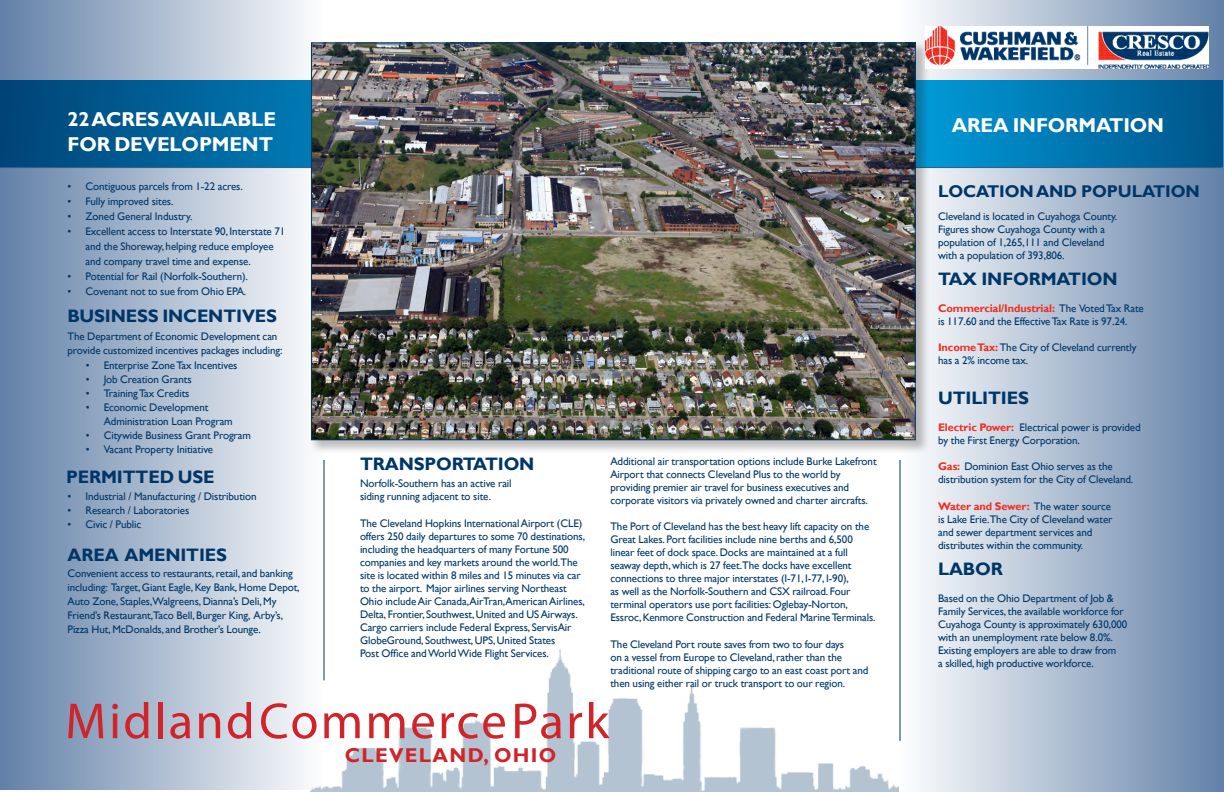
<style>
.page{position:relative;width:1224px;height:792px;background:#fff}
.page>*{position:absolute;margin:0;border:0;box-sizing:border-box;transform-origin:0 0}
.t1{font:51px "Myriad Pro";letter-spacing:.045em;color:#d1232a}
.t2{font:700 20px "Gill Sansfor CW";letter-spacing:-.01em;color:#fff}
.t3{font:700 20px "Gill Sansfor CW";letter-spacing:.065em;color:#d1232a}
.Paragraph_Style_1{font:700 18px "Gill Sansfor CW";letter-spacing:-.01em;color:#003667}
.Paragraph_Style_1-2{font:700 17px "Gill Sansfor CW";letter-spacing:-.01em;color:#003667}
.Paragraph_Style_1-3{font:11px/13px "Gill Sansfor CW";letter-spacing:-.01em;color:#003667}
.bullets{font:11px/14px "Gill Sansfor CW";letter-spacing:-.01em;color:#003667}
.s1{font-weight:700;color:#ee2e22}
</style>
<div class="page">
<img style="left:311px;top:649px;width:587px;height:143px">
<div style="left:900px;top:0;width:324px;height:792px;background:linear-gradient(to right,#fdfefe,#6381a8)"></div>
<div style="left:0;top:0;width:324px;height:790px;background:linear-gradient(to right,#6280a7,#fcfdfd)"></div>
<svg style="left:931px;top:80px;width:293px;height:88px;background:#0075af"></svg>
<svg style="left:0;top:80px;width:309px;height:87px;background:#005e94"></svg>
<hr style="left:0;top:167px;width:1222px;height:1px;background:#305c89">
<div style="left:309px;top:40px;width:622px;height:415px;background:#231f20;opacity:.3"></div>
<img style="left:313px;top:44px;width:601px;height:394px">
<hr style="left:324px;top:460px;width:1px;height:220px;background:#003667">
<hr style="left:900px;top:460px;width:1px;height:281px;background:#003667">
<img style="left:925px;top:26px;width:284px;height:42px">
<p class="t2" style="left:68px;top:106px;width:210px">22 ACRES AVAILABLE</p>
<p class="t2" style="left:68px;top:131px;width:207px">FOR DEVELOPMENT</p>
<p class="Paragraph_Style_1-3" style="left:68px;top:180px;width:177px">• Contiguous parcels from 1-22 acres.</p>
<p class="Paragraph_Style_1-3" style="left:68px;top:195px;width:108px">• Fully improved sites.</p>
<p class="Paragraph_Style_1-3" style="left:68px;top:210px;width:126px">• Zoned General Industry.</p>
<p class="Paragraph_Style_1-3" style="left:86px;top:224px;width:201px;line-height:15px;text-indent:-18px">• Excellent access to Interstate 90, Interstate 71 and the Shoreway, helping reduce employee and company travel time and expense.</p>
<p class="Paragraph_Style_1-3" style="left:68px;top:270px;width:182px">• Potential for Rail (Norfolk-Southern).</p>
<p class="Paragraph_Style_1-3" style="left:68px;top:285px;width:180px">• Covenant not to sue from Ohio EPA.</p>
<p class="bullets" style="left:68px;top:329px;width:217px">The Department of Economic Development can provide customized incentives packages including:</p>
<p class="Paragraph_Style_1" style="left:68px;top:303px;width:211px">BUSINESS INCENTIVES</p>
<p class="Paragraph_Style_1-3" style="left:86px;top:358px;width:153px">• Enterprise Zone Tax Incentives</p>
<p class="Paragraph_Style_1-3" style="left:86px;top:372px;width:108px">• Job Creation Grants</p>
<p class="Paragraph_Style_1-3" style="left:86px;top:386px;width:105px">• Training Tax Credits</p>
<p class="Paragraph_Style_1-3" style="left:104px;top:400px;width:131px;line-height:14px;text-indent:-18px">• Economic Development<br>Administration Loan Program</p>
<p class="Paragraph_Style_1-3" style="left:86px;top:428px;width:167px">• Citywide Business Grant Program</p>
<p class="Paragraph_Style_1-3" style="left:86px;top:442px;width:129px">• Vacant Property Initiative</p>
<p class="Paragraph_Style_1" style="left:66px;top:465px;width:150px">PERMITTED USE</p>
<p class="Paragraph_Style_1-3" style="left:68px;top:490px;width:191px">• Industrial / Manufacturing / Distribution</p>
<p class="Paragraph_Style_1-3" style="left:68px;top:504px;width:123px">• Research / Laboratories</p>
<p class="Paragraph_Style_1-3" style="left:68px;top:518px;width:75px">• Civic / Public</p>
<p class="Paragraph_Style_1" style="left:68px;top:542px;width:161px">AREA AMENITIES</p>
<p class="Paragraph_Style_1-3" style="left:68px;top:566px;width:234px;line-height:14px">Convenient access to restaurants, retail, and banking including: Target, Giant Eagle, Key Bank, Home Depot, Auto Zone, Staples,Walgreens, Dianna’s Deli, My Friend’s Restaurant,Taco Bell, Burger King, Arby’s, Pizza Hut, McDonalds, and Brother’s Lounge.</p>
<p class="Paragraph_Style_1" style="left:360px;top:451px;width:176px">TRANSPORTATION</p>
<p class="Paragraph_Style_1-3" style="left:360px;top:477px;width:153px">Norfolk-Southern has an active rail siding running adjacent to site.</p>
<p class="Paragraph_Style_1-3" style="left:360px;top:516px;width:227px">The Cleveland Hopkins International Airport (CLE) offers 250 daily departures to some 70 destinations, including the headquarters of many Fortune 500 companies and key markets around the world.The site is located within 8 miles and 15 minutes via car to the airport. Major airlines serving Northeast Ohio include Air Canada,AirTran,American Airlines, Delta, Frontier, Southwest, United and US Airways.<br>Cargo carriers include Federal Express, ServisAir GlobeGround, Southwest, UPS, United States<br>Post Office and World Wide Flight Services.</p>
<p class="Paragraph_Style_1-3" style="left:610px;top:454px;width:268px">Additional air transportation options include Burke Lakefront Airport that connects Cleveland Plus to the world by providing premier air travel for business executives and corporate visitors via privately owned and charter aircrafts.</p>
<p class="Paragraph_Style_1-3" style="left:610px;top:520px;width:267px">The Port of Cleveland has the best heavy lift capacity on the Great Lakes. Port facilities include nine berths and 6,500 linear feet of dock space. Docks are maintained at a full seaway depth, which is 27 feet.The docks have excellent connections to three major interstates (I-71, I-77, I-90),<br>as well as the Norfolk-Southern and CSX railroad. Four terminal operators use port facilities: Oglebay-Norton, Essroc, Kenmore Construction and Federal Marine Terminals.</p>
<p class="Paragraph_Style_1-3" style="left:610px;top:638px;width:260px">The Cleveland Port route saves from two to four days<br>on a vessel from Europe to Cleveland, rather than the traditional route of shipping cargo to an east coast port and then using either rail or truck transport to our region.</p>
<p class="t1" style="left:65px;top:690px;width:545px">Midland Commerce Park</p>
<p class="t3" style="left:345px;top:742px;width:213px">CLEVELAND, OHIO</p>
<p class="t2" style="left:952px;top:111px;width:214px">AREA INFORMATION</p>
<p class="Paragraph_Style_1-2" style="left:938px;top:179px;width:263px">LOCATION AND POPULATION</p>
<p class="Paragraph_Style_1-3" style="left:938px;top:209px;width:181px">Cleveland is located in Cuyahoga County.<br>Figures show Cuyahoga County with a population of 1,265,111 and Cleveland with a population of 393,806.</p>
<p class="Paragraph_Style_1" style="left:938px;top:267px;width:181px">TAX INFORMATION</p>
<p class="Paragraph_Style_1-3" style="left:938px;top:301px;width:207px"><span class="s1">Commercial/Industrial:</span> The Voted Tax Rate is 117.60 and the Effective Tax Rate is 97.24.</p>
<p class="Paragraph_Style_1-3" style="left:938px;top:341px;width:200px"><span class="s1">Income Tax:</span> The City of Cleveland currently</p>
<p class="Paragraph_Style_1" style="left:938px;top:386px;width:92px">UTILITIES</p>
<p class="Paragraph_Style_1-3" style="left:938px;top:420px;width:204px"><span class="s1">Electric Power:</span> Electrical power is provided by the First Energy Corporation.</p>
<p class="Paragraph_Style_1-3" style="left:938px;top:460px;width:197px"><span class="s1">Gas:</span> Dominion East Ohio serves as the distribution system for the City of Cleveland.</p>
<p class="Paragraph_Style_1-3" style="left:938px;top:499px;width:176px"><span class="s1">Water and Sewer:</span> The water source is Lake Erie.The City of Cleveland water and sewer department services and distributes within the community.</p>
<p class="Paragraph_Style_1" style="left:938px;top:557px;width:67px">LABOR</p>
<p class="Paragraph_Style_1-3" style="left:938px;top:591px;width:191px">Based on the Ohio Department of Job &amp; Family Services, the available workforce for Cuyahoga County is approximately 630,000 with an unemployment rate below 8.0%.<br>Existing employers are able to draw from<br>a skilled, high productive workforce.</p>
<p class="Paragraph_Style_1-3" style="left:938px;top:354px;width:92px">has a 2% income tax.</p>
</div>
